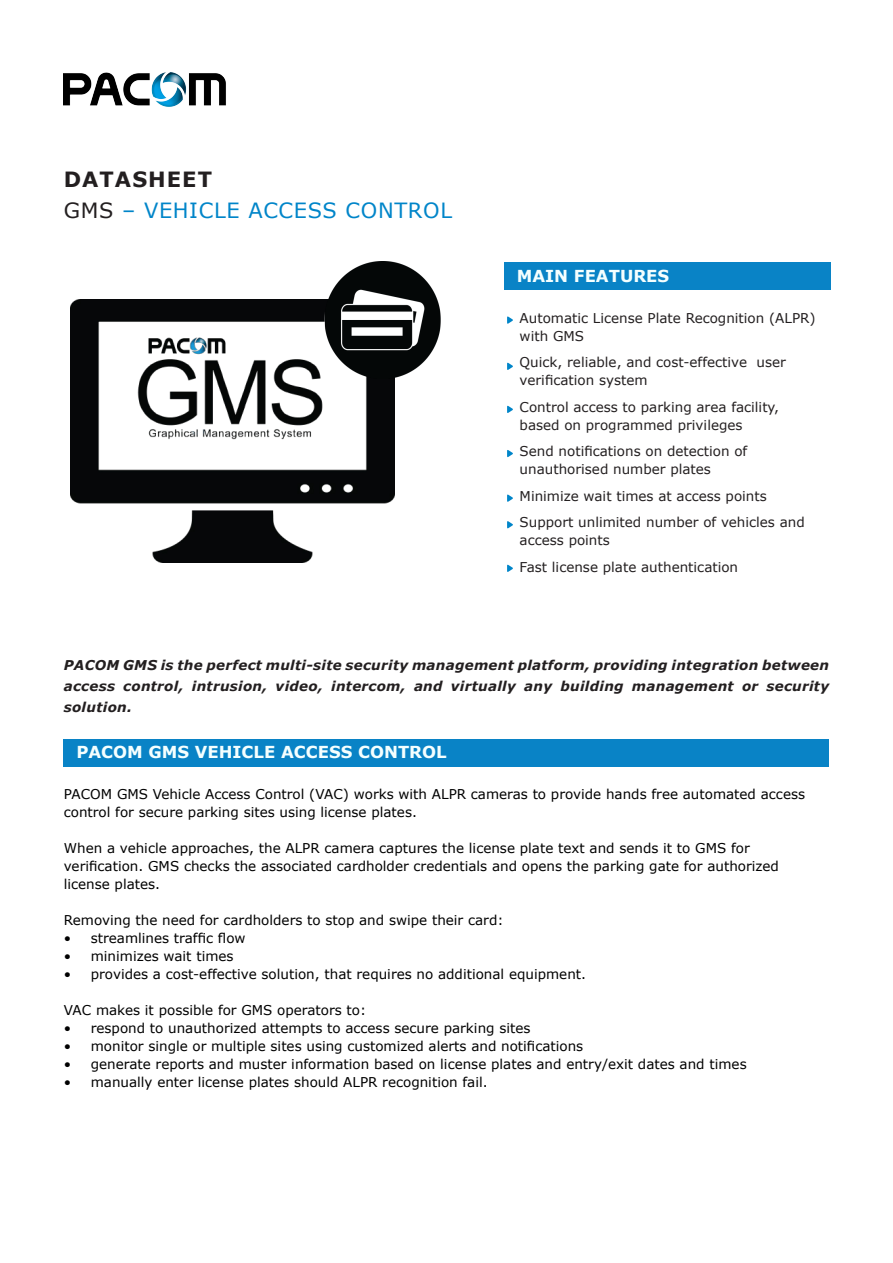
<style>
.page{position:relative;width:893px;height:1263px;background:#fff}
.page>*{position:absolute;margin:0;border:0;box-sizing:border-box;transform-origin:0 0}
.Heading_Cover_-_ligh{font:21px "Verdana";letter-spacing:.03em;color:#0085c9}
.Heading_Cover_-_Bold{font:700 21px "Verdana";letter-spacing:.05em;color:#231f20}
.Rub2{font:700 16.5px "Verdana";color:#f5ffff}
.t1{font:13.5px/18px "Verdana";color:#000001}
.Huvudfunktioner_bröd{font:13.5px/18px "Verdana";color:#231f20}
.t2{font:italic 700 13.5px/21px "Verdana";letter-spacing:.02em;color:#231f20;text-align:justify}
.s1{color:#231f20}
</style>
<div class="page">
<img style="left:64px;top:72px;width:162px;height:35px">
<div style="left:64px;top:739px;width:765px;height:28px;background:#0983c6"></div>
<img style="left:71px;top:299px;width:324px;height:264px">
<img style="left:321px;top:261px;width:120px;height:117px">
<div style="left:504px;top:262px;width:326px;height:28px;background:#0983c6"></div>
<svg style="left:507px;top:494px;width:6px;height:8px"></svg>
<svg style="left:507px;top:521px;width:6px;height:8px"></svg>
<svg style="left:507px;top:450px;width:6px;height:8px"></svg>
<svg style="left:507px;top:405px;width:6px;height:8px"></svg>
<svg style="left:507px;top:362px;width:6px;height:8px"></svg>
<svg style="left:507px;top:316px;width:6px;height:8px"></svg>
<svg style="left:507px;top:564px;width:6px;height:8px"></svg>
<p class="Heading_Cover_-_Bold" style="left:64px;top:164px;width:150px">DATASHEET</p>
<p class="Heading_Cover_-_ligh" style="left:64px;top:196px;width:390px"><span class="s1">GMS</span> – VEHICLE ACCESS CONTROL</p>
<p class="Rub2" style="left:517px;top:265px;width:154px">MAIN FEATURES</p>
<p class="Huvudfunktioner_bröd" style="left:520px;top:309px;width:298px">Automatic License Plate Recognition (ALPR) with GMS</p>
<p class="Huvudfunktioner_bröd" style="left:520px;top:353px;width:268px">Quick, reliable, and cost-effective user verification system</p>
<p class="Huvudfunktioner_bröd" style="left:520px;top:398px;width:261px">Control access to parking area facility, based on programmed privileges</p>
<p class="Huvudfunktioner_bröd" style="left:520px;top:442px;width:229px">Send notifications on detection of unauthorised number plates</p>
<p class="Huvudfunktioner_bröd" style="left:520px;top:487px;width:249px">Minimize wait times at access points</p>
<p class="Huvudfunktioner_bröd" style="left:520px;top:513px;width:287px">Support unlimited number of vehicles and access points</p>
<p class="Huvudfunktioner_bröd" style="left:520px;top:558px;width:220px">Fast license plate authentication</p>
<p class="t2" style="left:64px;top:654px;width:767px">PACOM GMS is the perfect multi-site security management platform, providing integration between access control, intrusion, video, intercom, and virtually any building management or security solution.</p>
<p class="Rub2" style="left:76px;top:740px;width:372px">PACOM GMS VEHICLE ACCESS CONTROL</p>
<p class="t1" style="left:64px;top:785px;width:743px">PACOM GMS Vehicle Access Control (VAC) works with ALPR cameras to provide hands free automated access control for secure parking sites using license plates.</p>
<p class="t1" style="left:64px;top:839px;width:716px">When a vehicle approaches, the ALPR camera captures the license plate text and sends it to GMS for verification. GMS checks the associated cardholder credentials and opens the parking gate for authorized license plates.</p>
<p class="t1" style="left:64px;top:911px;width:441px">Removing the need for cardholders to stop and swipe their card:</p>
<p class="t1" style="left:64px;top:929px;width:183px">• streamlines traffic flow</p>
<p class="t1" style="left:64px;top:947px;width:171px">• minimizes wait times</p>
<p class="t1" style="left:64px;top:965px;width:524px">• provides a cost-effective solution, that requires no additional equipment.</p>
<p class="t1" style="left:64px;top:1001px;width:304px">VAC makes it possible for GMS operators to:</p>
<p class="t1" style="left:64px;top:1019px;width:468px">• respond to unauthorized attempts to access secure parking sites</p>
<p class="t1" style="left:64px;top:1037px;width:521px">• monitor single or multiple sites using customized alerts and notifications</p>
<p class="t1" style="left:64px;top:1055px;width:684px">• generate reports and muster information based on license plates and entry/exit dates and times</p>
<p class="t1" style="left:64px;top:1073px;width:425px">• manually enter license plates should ALPR recognition fail.</p>
</div>
